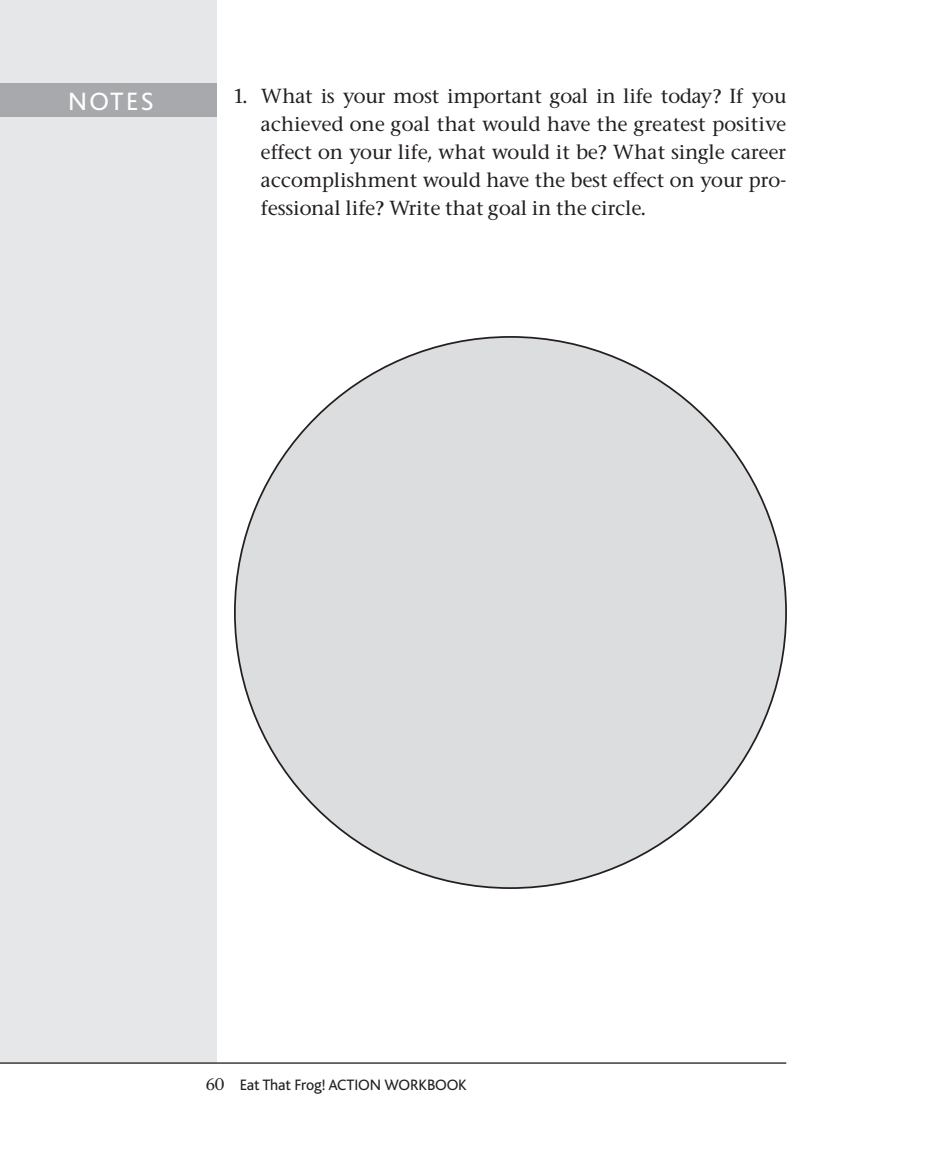
<style>
.page{position:relative;width:928px;height:1165px;background:#fff}
.page>*{position:absolute;margin:0;border:0;box-sizing:border-box;transform-origin:0 0}
.t1{font:26.25px "Bliss";letter-spacing:.09em;color:#fff}
.t2{font:500 19.25px/28px "Stone Serif";letter-spacing:.01em;color:#231f20;text-align:justify}
.t3{font:15.75px "Bliss";letter-spacing:-.01em;color:#231f20}
.s1{font-family:"Stone Serif";font-weight:500}
</style>
<div class="page">
<div style="left:0;top:0;width:217px;height:1062px;background:#e6e7e9"></div>
<hr style="left:0;top:1062px;width:786px;height:1px;background:#231f20">
<div style="left:0;top:83px;width:217px;height:34px;background:#a8a9ad"></div>
<div style="left:235px;top:337px;width:551px;height:551px;background:#dcdddf;border-radius:50%"></div>
<h1 class="t1" style="left:68px;top:88px;width:87px">NOTES</h1>
<p class="t2" style="left:261px;top:82px;width:526px;text-indent:-26px">1. What is your most important goal in life today? If you achieved one goal that would have the greatest positive effect on your life, what would it be? What single career accomplishment would have the best effect on your pro&shy;fessional life? Write that goal in the circle.</p>
<p class="t3" style="left:206px;top:1076px;width:262px"><span class="s1">60</span> Eat That Frog! ACTION WORKBOOK</p>
</div>
